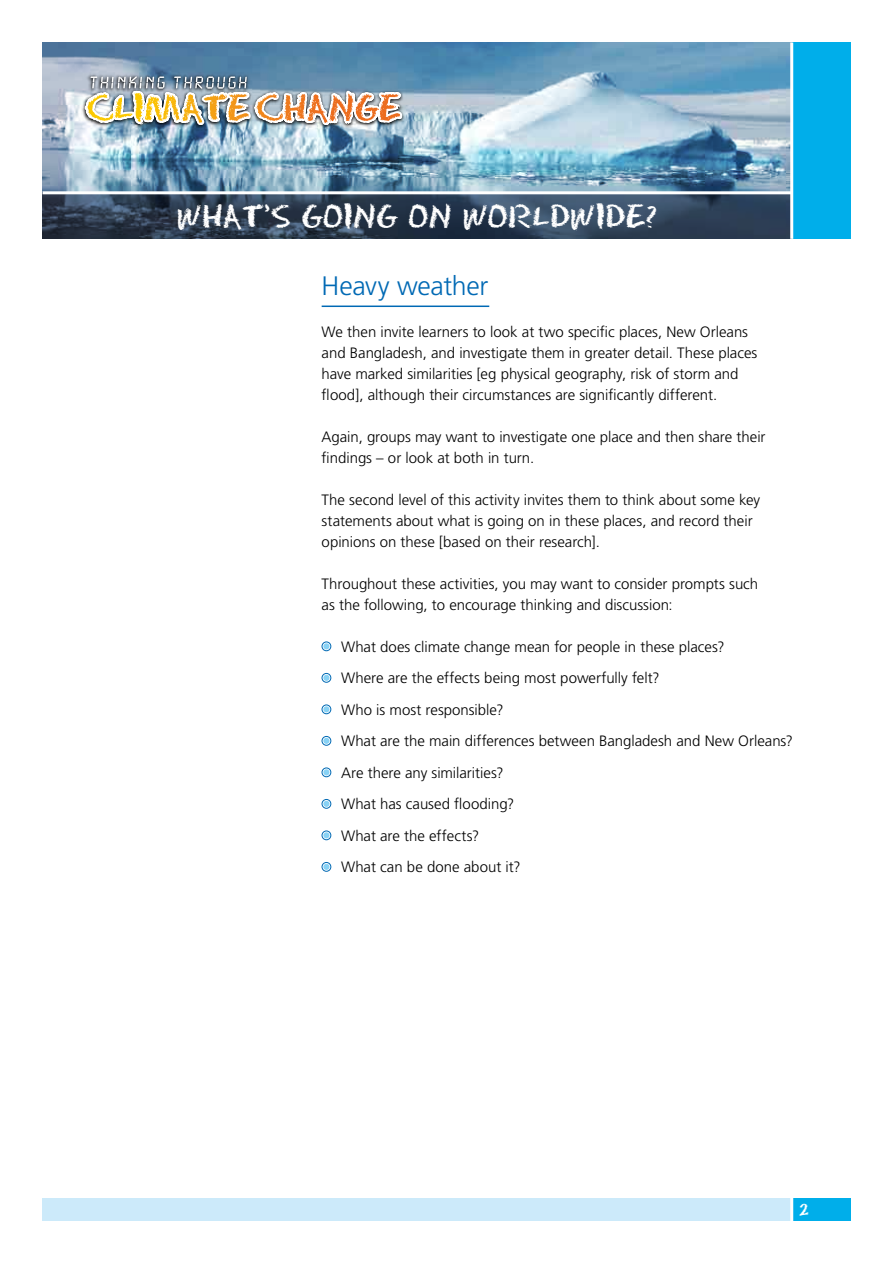
<style>
.page{position:relative;width:893px;height:1263px;background:#fff}
.page>*{position:absolute;margin:0;border:0;box-sizing:border-box;transform-origin:0 0}
.t1{font:30px "Eraser";color:#fff}
.t2{font:300 26.7px "Frutiger";letter-spacing:-.015em;color:#0069b4}
.t3{font:300 15px/21px "Frutiger";color:#000}
</style>
<div class="page">
<svg style="left:43px;top:194px;width:747px;height:45px;background:#304156"></svg>
<svg style="left:43px;top:43px;width:747px;height:148px;background:#82a9c2"></svg>
<div style="left:792px;top:43px;width:58px;height:196px;background:#00aeea"></div>
<hr style="left:790px;top:43px;width:3px;height:196px;background:#fff">
<img style="left:79px;top:72px;width:327px;height:59px">
<div style="left:792px;top:1198px;width:58px;height:22px;background:#00aeea"></div>
<div style="left:43px;top:1198px;width:749px;height:22px;background:#cceafa"></div>
<hr style="left:790px;top:1196px;width:3px;height:26px;background:#fff">
<hr style="left:322px;top:305px;width:167px;height:2px;background:#0069b4">
<div style="left:322px;top:642px;width:8px;height:8px;background:#88d2f5;border-radius:50%"></div>
<div style="left:322px;top:642px;width:9px;height:9px;border:2px solid #fff;border-radius:50%"></div>
<div style="left:322px;top:641px;width:9px;height:10px;border:1px solid #0069b4;border-radius:50%"></div>
<div style="left:322px;top:674px;width:8px;height:8px;background:#88d2f5;border-radius:50%"></div>
<div style="left:322px;top:673px;width:9px;height:9px;border:2px solid #fff;border-radius:50%"></div>
<div style="left:322px;top:673px;width:9px;height:10px;border:1px solid #0069b4;border-radius:50%"></div>
<div style="left:322px;top:705px;width:8px;height:8px;background:#88d2f5;border-radius:50%"></div>
<div style="left:322px;top:705px;width:9px;height:9px;border:2px solid #fff;border-radius:50%"></div>
<div style="left:322px;top:704px;width:9px;height:10px;border:1px solid #0069b4;border-radius:50%"></div>
<div style="left:322px;top:737px;width:8px;height:8px;background:#88d2f5;border-radius:50%"></div>
<div style="left:322px;top:736px;width:9px;height:9px;border:2px solid #fff;border-radius:50%"></div>
<div style="left:322px;top:736px;width:9px;height:10px;border:1px solid #0069b4;border-radius:50%"></div>
<div style="left:322px;top:768px;width:8px;height:8px;background:#88d2f5;border-radius:50%"></div>
<div style="left:322px;top:768px;width:9px;height:9px;border:2px solid #fff;border-radius:50%"></div>
<div style="left:322px;top:767px;width:9px;height:10px;border:1px solid #0069b4;border-radius:50%"></div>
<div style="left:322px;top:800px;width:8px;height:8px;background:#88d2f5;border-radius:50%"></div>
<div style="left:322px;top:799px;width:9px;height:9px;border:2px solid #fff;border-radius:50%"></div>
<div style="left:322px;top:799px;width:9px;height:10px;border:1px solid #0069b4;border-radius:50%"></div>
<div style="left:322px;top:831px;width:8px;height:8px;background:#88d2f5;border-radius:50%"></div>
<div style="left:322px;top:831px;width:9px;height:9px;border:2px solid #fff;border-radius:50%"></div>
<div style="left:322px;top:830px;width:9px;height:10px;border:1px solid #0069b4;border-radius:50%"></div>
<div style="left:322px;top:863px;width:8px;height:8px;background:#88d2f5;border-radius:50%"></div>
<div style="left:322px;top:862px;width:9px;height:9px;border:2px solid #fff;border-radius:50%"></div>
<div style="left:322px;top:862px;width:9px;height:10px;border:1px solid #0069b4;border-radius:50%"></div>
<h1 class="t1" style="left:177px;top:199px;width:482px">what’s going oN worldwide?</h1>
<h2 class="t2" style="left:322px;top:270px;width:168px">Heavy weather</h2>
<p class="t3" style="left:322px;top:321px;width:437px">We then invite learners to look at two specific places, New Orleans and Bangladesh, and investigate them in greater detail. These places have marked similarities [eg physical geography, risk of storm and flood], although their circumstances are significantly different.</p>
<p class="t3" style="left:322px;top:426px;width:445px">Again, groups may want to investigate one place and then share their findings – or look at both in turn.</p>
<p class="t3" style="left:322px;top:489px;width:440px">The second level of this activity invites them to think about some key statements about what is going on in these places, and record their opinions on these [based on their research].</p>
<p class="t3" style="left:322px;top:573px;width:438px">Throughout these activities, you may want to consider prompts such as the following, to encourage thinking and discussion:</p>
<p class="t3" style="left:341px;top:631px;width:453px;line-height:31.5px">What does climate change mean for people in these places?<br>Where are the effects being most powerfully felt?<br>Who is most responsible?<br>What are the main differences between Bangladesh and New Orleans?<br>Are there any similarities?<br>What has caused flooding?<br>What are the effects?<br>What can be done about it?</p>
</div>
